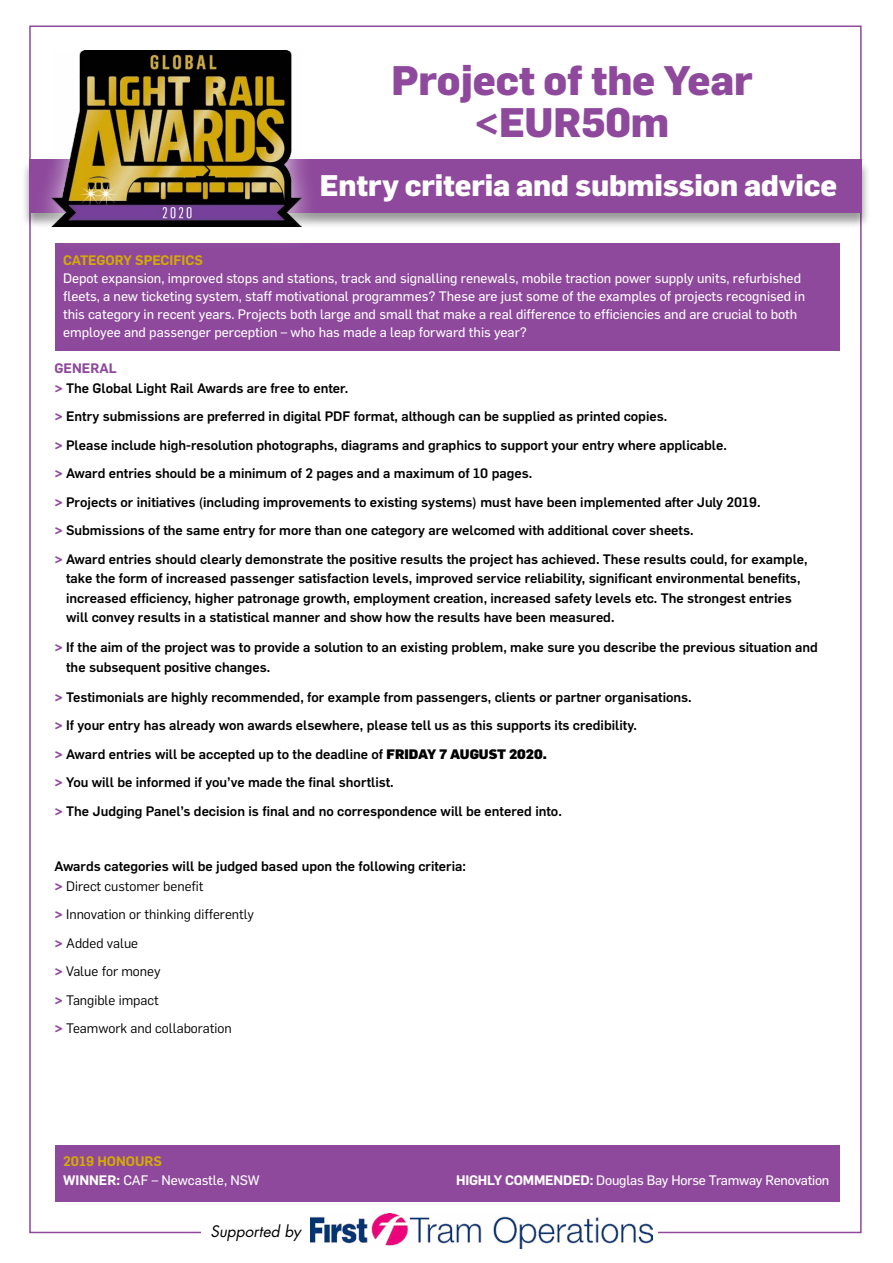
<style>
.page{position:relative;width:893px;height:1263px;background:#fff}
.page>*{position:absolute;margin:0;border:0;box-sizing:border-box;transform-origin:0 0}
.t1{font:800 40.5px/42px "Flama";letter-spacing:-.005em;color:#8e499c;text-align:center}
.t2{font:800 29.25px "Flama";letter-spacing:-.005em;color:#fff}
.t3{font:italic 15.45px "Futura Std";color:#000}
.t4{font:500 13.5px/28.5px "Flama";color:#000}
.t5{font:13.5px/18px "Flama Basic";color:#fff}
.t6{font:13.5px/28.5px "Flama";color:#000}
.t7{font:600 13.5px "Flama";color:#d3a809}
.s1{font-weight:600;color:#8e499c}
.s2{font-weight:900;color:#8e499c}
.s3{font-weight:900}
.s4{font-weight:400}
.s5{font-family:"Flama";font-weight:600}
</style>
<div class="page">
<div style="left:55px;top:1144px;width:784px;height:57px;background:#8e499c"></div>
<div style="left:55px;top:244px;width:784px;height:107px;background:#8e499c"></div>
<div style="left:21px;top:159px;width:849px;height:70px;background:#000;opacity:.4"></div>
<div style="left:29px;top:159px;width:833px;height:54px;background:#8e499c"></div>
<div style="left:32px;top:27px;width:288px;height:224px;background:#fff;opacity:.75"></div>
<img style="left:52px;top:50px;width:249px;height:177px">
<img style="left:309px;top:1214px;width:344px;height:34px">
<h1 class="t1" style="left:391px;top:57px;width:363px">Project of the Year &lt;EUR50m</h1>
<h2 class="t2" style="left:320px;top:164px;width:519px">Entry criteria and submission advice</h2>
<p class="t7" style="left:63px;top:250px;width:141px">CATEGORY SPECIFICS</p>
<p class="t5" style="left:63px;top:268px;width:744px">Depot expansion, improved stops and stations, track and signalling renewals, mobile traction power supply units, refurbished fleets, a new ticketing system, staff motivational programmes? These are just some of the examples of projects recognised in this category in recent years. Projects both large and small that make a real difference to efficiencies and are crucial to both employee and passenger perception – who has made a leap forward this year?</p>
<p class="t4" style="left:55px;top:357px;width:295px;line-height:19.5px"><span class="s1">GENERAL<br></span><span class="s2">&gt;</span> The Global Light Rail Awards are free to enter.</p>
<p class="t4" style="left:55px;top:401px;width:755px"><span class="s2">&gt;</span> Entry submissions are preferred in digital PDF format, although can be supplied as printed copies.<br><span class="s2">&gt;</span> Please include high-resolution photographs, diagrams and graphics to support your entry where applicable.<br><span class="s2">&gt;</span> Award entries should be a minimum of 2 pages and a maximum of 10 pages.<br><span class="s2">&gt;</span> Projects or initiatives (including improvements to existing systems) must have been implemented after July 2019.<br><span class="s2">&gt;</span> Submissions of the same entry for more than one category are welcomed with additional cover sheets.<br><span class="s2">&gt;</span> Award entries should clearly demonstrate the positive results the project has achieved. These results could, for example,</p>
<p class="t4" style="left:66px;top:567px;width:736px;line-height:19.5px">take the form of increased passenger satisfaction levels, improved service reliability, significant environmental benefits, increased efficiency, higher patronage growth, employment creation, increased safety levels etc. The strongest entries will convey results in a statistical manner and show how the results have been measured.</p>
<p class="t4" style="left:66px;top:636px;width:753px;line-height:19.5px;text-indent:-12px"><span class="s2">&gt;</span> If the aim of the project was to provide a solution to an existing problem, make sure you describe the previous situation and the subsequent positive changes.</p>
<p class="t4" style="left:55px;top:681px;width:639px"><span class="s2">&gt;</span> Testimonials are highly recommended, for example from passengers, clients or partner organisations. <span class="s2">&gt;</span> If your entry has already won awards elsewhere, please tell us as this supports its credibility.<br><span class="s2">&gt;</span> Award entries will be accepted up to the deadline of <span class="s3">FRIDAY 7 AUGUST 2020.<br></span><span class="s2">&gt;</span> You will be informed if you’ve made the final shortlist.<br><span class="s2">&gt;</span> The Judging Panel’s decision is final and no correspondence will be entered into.</p>
<p class="t4" style="left:55px;top:855px;width:413px;line-height:19.5px">Awards categories will be judged based upon the following criteria: <span class="s2">&gt;</span> <span class="s4">Direct customer benefit</span></p>
<p class="t6" style="left:55px;top:899px;width:201px"><span class="s2">&gt;</span> Innovation or thinking differently <span class="s2">&gt;</span> Added value<br><span class="s2">&gt;</span> Value for money<br><span class="s2">&gt;</span> Tangible impact<br><span class="s2">&gt;</span> Teamwork and collaboration</p>
<p class="t7" style="left:63px;top:1151px;width:101px">2019 HONOURS</p>
<p class="t5" style="left:63px;top:1171px;width:198px"><span class="s5">WINNER:</span> CAF – Newcastle, NSW</p>
<p class="t5" style="left:456px;top:1171px;width:375px"><span class="s5">HIGHLY COMMENDED:</span> Douglas Bay Horse Tramway Renovation</p>
<p class="t3" style="left:210px;top:1221px;width:92px">Supported by</p>
</div>
